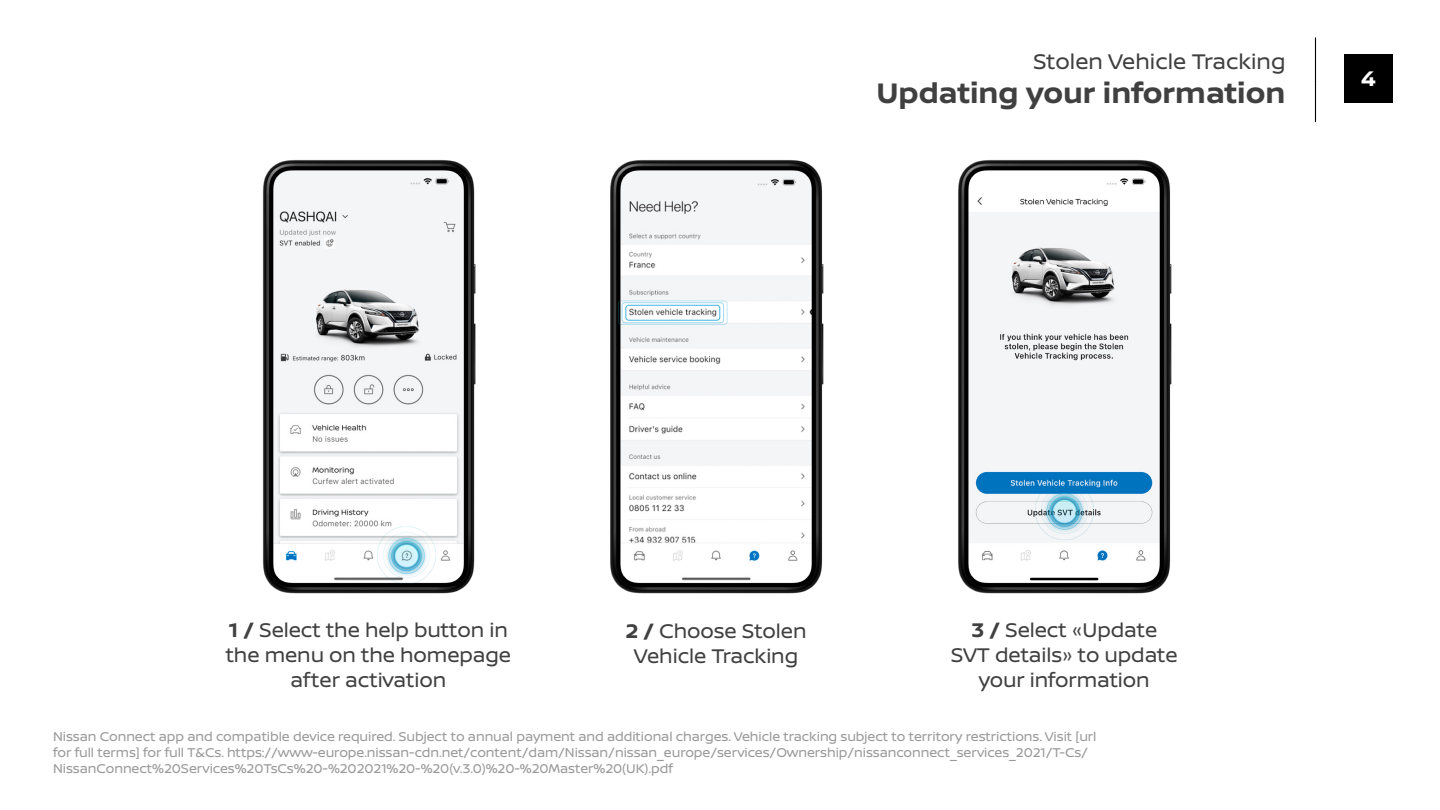
<style>
.page{position:relative;width:1440px;height:810px;background:#fff}
.page>*{position:absolute;margin:0;border:0;box-sizing:border-box;transform-origin:0 0}
.t1{font:700 30px "Nissan Brand";color:#404040}
.t2{font:22.5px "Nissan Brand";color:#404040}
.t3{font:700 22.5px "Nissan Brand";color:#fff}
.t4{font:21px/25.2px "Nissan Brand";letter-spacing:-.005em;color:#404040;text-align:center}
.t5{font:13.5px/16.2px "Nissan Brand";letter-spacing:-.005em;color:#999}
.s1{font-weight:700}
</style>
<div class="page">
<img style="left:262px;top:160px;width:214px;height:434px">
<img style="left:610px;top:160px;width:214px;height:434px">
<img style="left:958px;top:160px;width:214px;height:434px">
<img style="left:1035px;top:482px;width:58px;height:58px">
<div style="left:625px;top:305px;width:95px;height:16px;border:1px solid #10a1dc;border-radius:3px"></div>
<div style="left:622px;top:302px;width:102px;height:21px;border:1px solid #10a1dc;border-radius:3px"></div>
<div style="left:618px;top:301px;width:109px;height:24px;border:1px solid #10a1dc;border-radius:3px"></div>
<img style="left:377px;top:526px;width:58px;height:58px">
<hr style="left:1315px;top:38px;width:1px;height:44px;background:#000">
<hr style="left:1315px;top:81px;width:1px;height:41px;background:#000">
<div style="left:1344px;top:54px;width:49px;height:49px;background:#000"></div>
<h2 class="t2" style="left:1033px;top:45px;width:254px">Stolen Vehicle Tracking</h2>
<h1 class="t1" style="left:877px;top:71px;width:410px">Updating your information</h1>
<h2 class="t3" style="left:1361px;top:62px;width:17px">4</h2>
<h3 class="t4" style="left:226px;top:616px;width:287px"><span class="s1">1 /</span> Select the help button in the menu on the homepage after activation</h3>
<h3 class="t4" style="left:626px;top:617px;width:183px"><span class="s1">2 /</span> Choose Stolen<br>Vehicle Tracking</h3>
<h3 class="t4" style="left:951px;top:616px;width:229px"><span class="s1">3 /</span> Select «Update<br>SVT details» to update your information</h3>
<p class="t5" style="left:53px;top:728px;width:1045px">Nissan Connect app and compatible device required. Subject to annual payment and additional charges. Vehicle tracking subject to territory restrictions. Visit [url for full terms] for full T&amp;Cs. https://www-europe.nissan-cdn.net/content/dam/Nissan/nissan_europe/services/Ownership/nissanconnect_services_2021/T-Cs/<br>NissanConnect%20Services%20TsCs%20-%202021%20-%20(v.3.0)%20-%20Master%20(UK).pdf</p>
</div>
